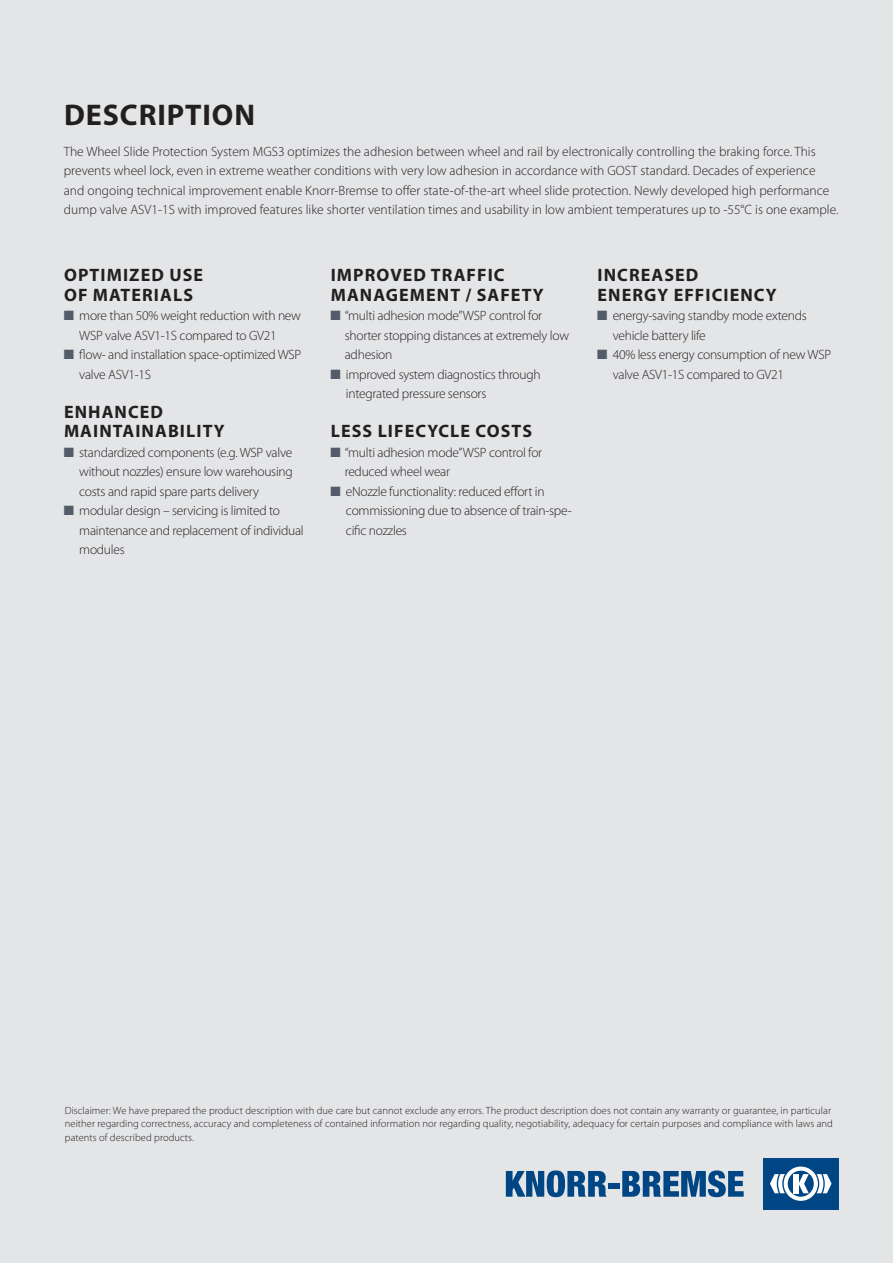
<style>
.page{position:relative;width:893px;height:1263px;background:#e4e5e7}
.page>*{position:absolute;margin:0;border:0;box-sizing:border-box;transform-origin:0 0}
.t1{font:700 30px "Myriad Pro";letter-spacing:.03em;color:#231f20}
.t2{font:700 18px/19.5px "Myriad Pro";letter-spacing:.06em;color:#231f20}
.t3{font:300 13.5px/19.5px "Myriad Pro";letter-spacing:-.02em;color:#231f20}
.t4{font:300 13.5px/19.5px "Myriad Pro";color:#231f20}
.t5{font:300 10.5px/13.5px "Myriad Pro";letter-spacing:.005em;color:#231f20}
.s1{color:#545b69}
</style>
<div class="page">
<svg style="left:506px;top:1170px;width:101px;height:27px"></svg>
<div style="left:608px;top:1183px;width:11px;height:6px;background:#004684"></div>
<svg style="left:622px;top:1170px;width:122px;height:27px"></svg>
<div style="left:763px;top:1158px;width:75px;height:51px;background:#004684"></div>
<svg style="left:770px;top:1166px;width:61px;height:35px"></svg>
<h1 class="t1" style="left:64px;top:95px;width:192px">DESCRIPTION</h1>
<p class="t4" style="left:64px;top:141px;width:776px">The Wheel Slide Protection System MGS3 optimizes the adhesion between wheel and rail by electronically controlling the braking force. This prevents wheel lock, even in extreme weather conditions with very low adhesion in accordance with GOST standard. Decades of experience and ongoing technical improvement enable Knorr-Bremse to offer state-of-the-art wheel slide protection. Newly developed high performance dump valve ASV1-1S with improved features like shorter ventilation times and usability in low ambient temperatures up to -55°C is one example.</p>
<h2 class="t2" style="left:64px;top:265px;width:141px">OPTIMIZED USE<br>OF MATERIALS</h2>
<p class="t3" style="left:79px;top:306px;width:223px;text-indent:-15px"><span class="s1">■</span> more than 50% weight reduction with new<br>WSP valve ASV1-1S compared to GV21</p>
<p class="t3" style="left:79px;top:345px;width:224px;text-indent:-15px"><span class="s1">■</span> flow- and installation space-optimized WSP valve ASV1-1S</p>
<h2 class="t2" style="left:64px;top:401px;width:162px">ENHANCED<br>MAINTAINABILITY</h2>
<p class="t3" style="left:79px;top:443px;width:215px;text-align:justify;text-indent:-15px"><span class="s1">■</span> standardized components (e.g. WSP valve without nozzles) ensure low warehousing costs and rapid spare parts delivery</p>
<p class="t3" style="left:79px;top:501px;width:226px;text-indent:-15px"><span class="s1">■</span> modular design – servicing is limited to maintenance and replacement of individual modules</p>
<h2 class="t2" style="left:331px;top:265px;width:214px">IMPROVED TRAFFIC<br>MANAGEMENT / SAFETY</h2>
<p class="t3" style="left:345px;top:306px;width:226px;text-indent:-14px"><span class="s1">■</span> “multi adhesion mode”WSP control for shorter stopping distances at extremely low adhesion</p>
<p class="t3" style="left:346px;top:364px;width:196px;text-indent:-15px"><span class="s1">■</span> improved system diagnostics through integrated pressure sensors</p>
<h2 class="t2" style="left:331px;top:421px;width:203px">LESS LIFECYCLE COSTS</h2>
<p class="t3" style="left:345px;top:443px;width:199px;text-indent:-14px"><span class="s1">■</span> “multi adhesion mode”WSP control for reduced wheel wear</p>
<p class="t3" style="left:346px;top:481px;width:227px;text-indent:-15px"><span class="s1">■</span> eNozzle functionality: reduced effort in commissioning due to absence of train-spe&shy;cific nozzles</p>
<h2 class="t2" style="left:597px;top:265px;width:181px">INCREASED<br>ENERGY EFFICIENCY</h2>
<p class="t3" style="left:613px;top:306px;width:196px;text-indent:-15px"><span class="s1">■</span> energy-saving standby mode extends vehicle battery life</p>
<p class="t3" style="left:613px;top:345px;width:220px;text-indent:-15px"><span class="s1">■</span> 40% less energy consumption of new WSP valve ASV1-1S compared to GV21</p>
<p class="t5" style="left:65px;top:1103px;width:770px">Disclaimer: We have prepared the product description with due care but cannot exclude any errors. The product description does not contain any warranty or guarantee, in particular neither regarding correctness, accuracy and completeness of contained information nor regarding quality, negotiability, adequacy for certain purposes and compliance with laws and patents of described products.</p>
</div>
